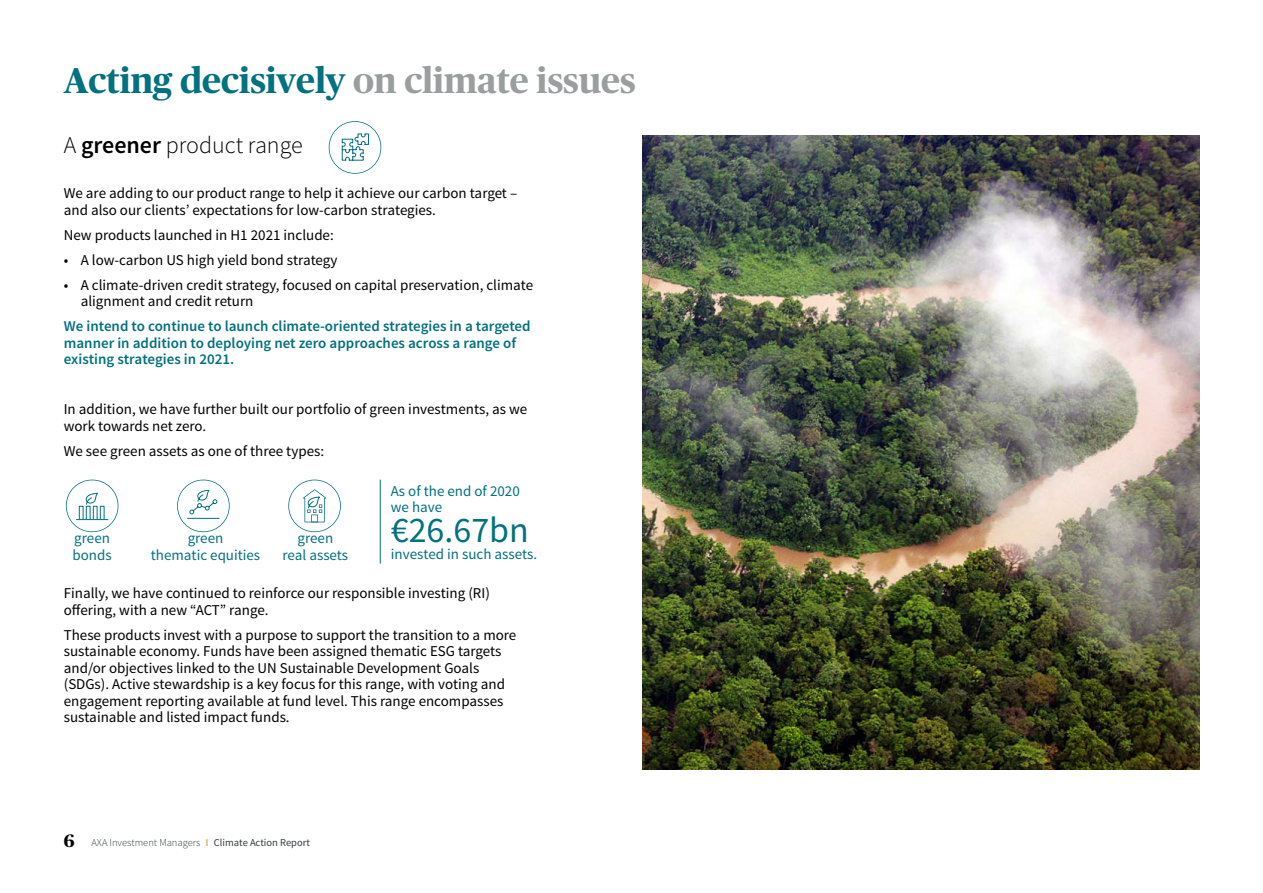
<style>
.page{position:relative;width:1263px;height:893px;background:#fff}
.page>*{position:absolute;margin:0;border:0;box-sizing:border-box;transform-origin:0 0}
.t1{font:700 36px "Publico Headline";color:#027180}
.t2{font:36px "Source Sans Pro";color:#027180}
.t3{font:300 24px "Source Sans Pro";color:#000}
.t4{font:15px/16.5px "Source Sans Pro";color:#000}
.t5{font:600 15px/16.5px "Source Sans Pro";color:#027180}
.t6{font:15px/16.5px "Source Sans Pro";color:#027180}
.t7{font:300 10.5px "Source Sans Pro";color:#373c3c}
.s1{color:#9a9e9e}
.s2{font-weight:600}
.s3{font-family:"Publico Headline";font-weight:700;font-size:18px;color:#000}
.s4{font-weight:700;color:#ddbe65}
.s5{font-weight:400}
</style>
<div class="page">
<svg style="left:66px;top:480px;width:52px;height:52px"></svg>
<svg style="left:177px;top:480px;width:53px;height:52px"></svg>
<svg style="left:288px;top:480px;width:53px;height:52px"></svg>
<hr style="left:380px;top:480px;width:1px;height:84px;background:#027180">
<svg style="left:329px;top:121px;width:52px;height:53px"></svg>
<img style="left:642px;top:135px;width:557px;height:634px">
<h1 class="t1" style="left:64px;top:54px;width:573px">Acting decisively <span class="s1">on climate issues</span></h1>
<h2 class="t3" style="left:64px;top:130px;width:240px">A <span class="s2">greener</span> product range</h2>
<p class="t4" style="left:64px;top:185px;width:455px">We are adding to our product range to help it achieve our carbon target – and also our clients’ expectations for low-carbon strategies.</p>
<p class="t4" style="left:64px;top:227px;width:272px">New products launched in H1 2021 include:</p>
<p class="t4" style="left:64px;top:252px;width:275px">• A low-carbon US high yield bond strategy</p>
<p class="t4" style="left:81px;top:277px;width:454px;text-indent:-17px">• A climate-driven credit strategy, focused on capital preservation, climate alignment and credit return</p>
<p class="t5" style="left:64px;top:318px;width:468px">We intend to continue to launch climate-oriented strategies in a targeted manner in addition to deploying net zero approaches across a range of existing strategies in 2021.</p>
<p class="t4" style="left:64px;top:401px;width:465px">In addition, we have further built our portfolio of green investments, as we work towards net zero.</p>
<p class="t4" style="left:64px;top:443px;width:262px">We see green assets as one of three types:</p>
<p class="t6" style="left:73px;top:530px;width:41px">green bonds</p>
<p class="t6" style="left:283px;top:530px;width:67px;text-align:center">green<br>real assets</p>
<p class="t6" style="left:151px;top:530px;width:111px;text-align:center">green<br>thematic equities</p>
<p class="t6" style="left:391px;top:483px;width:130px">As of the end of 2020 we have</p>
<h1 class="t2" style="left:391px;top:508px;width:140px">€26.67bn</h1>
<p class="t6" style="left:391px;top:546px;width:148px">invested in such assets.</p>
<p class="t4" style="left:64px;top:585px;width:428px">Finally, we have continued to reinforce our responsible investing (RI) offering, with a new “ACT” range.</p>
<p class="t4" style="left:64px;top:627px;width:454px">These products invest with a purpose to support the transition to a more sustainable economy. Funds have been assigned thematic ESG targets and/or objectives linked to the UN Sustainable Development Goals (SDGs). Active stewardship is a key focus for this range, with voting and engagement reporting available at fund level. This range encompasses sustainable and listed impact funds.</p>
<p class="t7" style="left:64px;top:836px;width:248px"><span class="s3">6</span> AXA Investment Managers <span class="s4">I</span> <span class="s5">Climate Action Report</span></p>
</div>
